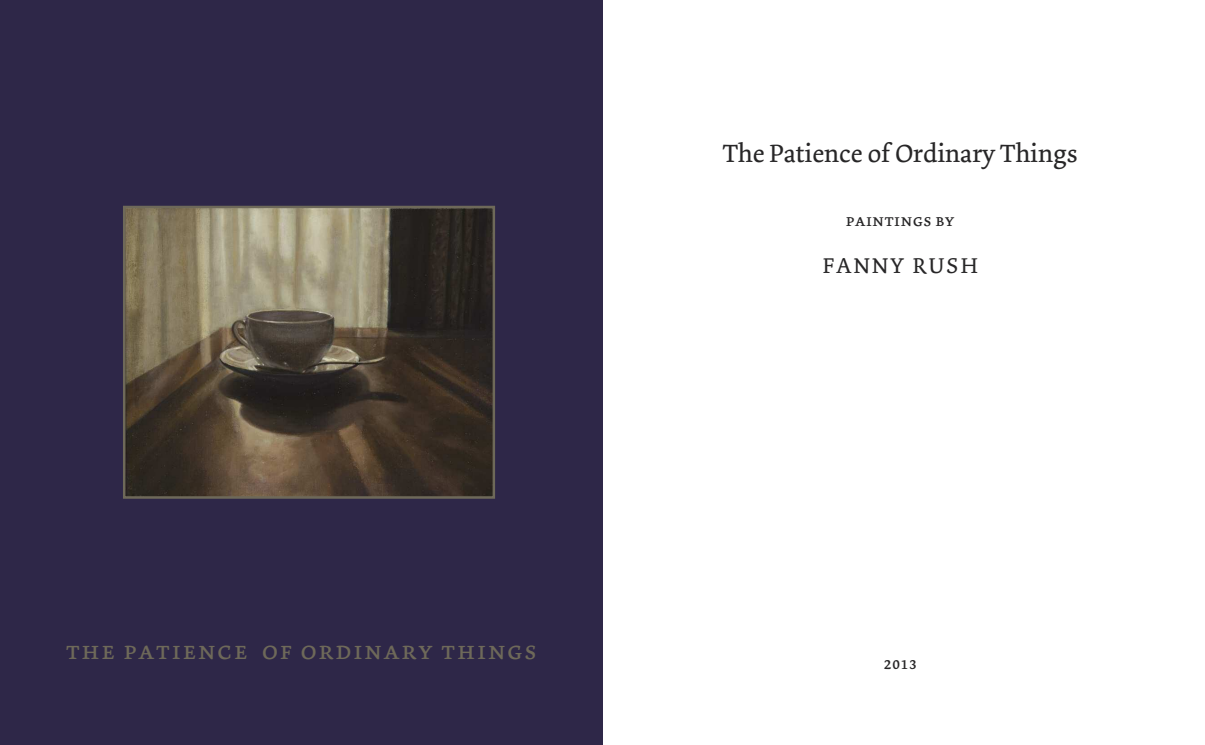
<style>
.page{position:relative;width:1205px;height:745px;background:#fff}
.page>*{position:absolute;margin:0;border:0;box-sizing:border-box;transform-origin:0 0}
.t1{font:26.25px "Dolly";color:#272627}
.t2{font:26.25px "Dolly Small Caps";letter-spacing:.045em;color:#6e6959}
.t3{font:22.5px "Dolly";letter-spacing:.1em;color:#272627}
.t4{font:17.5px "Dolly Small Caps";color:#272627}
</style>
<div class="page">
<div style="left:0;top:0;width:602px;height:744px;background:#2e2748"></div>
<img style="left:126px;top:209px;width:366px;height:286px">
<div style="left:123px;top:206px;width:372px;height:292px;border:2px solid #6e6959"></div>
<p class="t2" style="left:66px;top:638px;width:472px">the patience of ordinary things</p>
<p class="t1" style="left:723px;top:142px;width:356px">The Patience of Ordinary Things</p>
<p class="t4" style="left:845px;top:213px;width:111px">paintings by</p>
<p class="t3" style="left:823px;top:256px;width:157px">FANNY RUSH</p>
<p class="t4" style="left:883px;top:655px;width:35px">2013</p>
</div>
